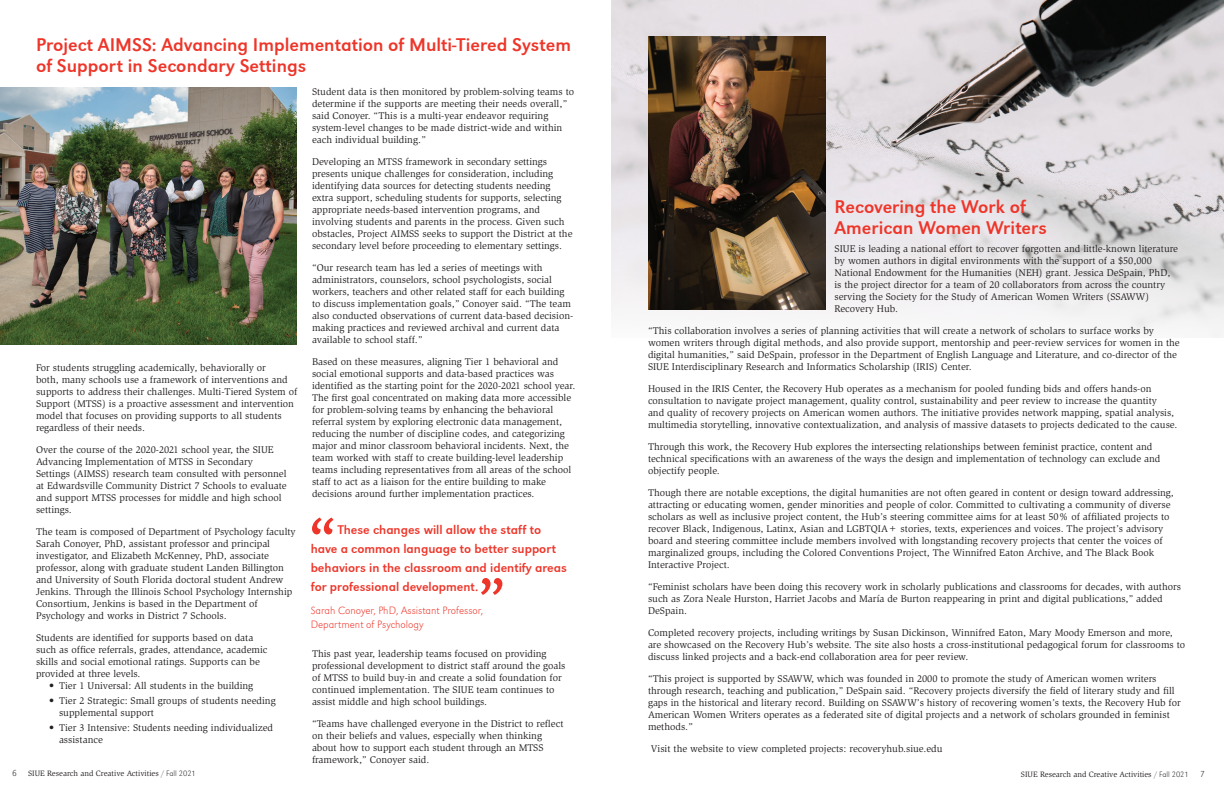
<style>
.page{position:relative;width:1224px;height:792px;background:#fff}
.page>*{position:absolute;margin:0;border:0;box-sizing:border-box;transform-origin:0 0}
.t1{font:19px/21px "URW Grotesk T";color:#ee3529}
.t2{font:13px/19px "URW Grotesk T";color:#ee3529}
.t3{font:11px/14px "URW Grotesk T Extr Ligh";color:#ee3529}
.t4{font:10px/12px "Slimbach";color:#231f20}
.t5{font:9px "URW Grotesk T Extr Ligh";color:#231f20}
.t6{font:8px "Slimbach";color:#231f20}
.s1{font-family:"URW Grotesk T Extr Ligh"}
</style>
<div class="page">
<img style="left:611px;top:0;width:613px;height:338px">
<img style="left:0;top:88px;width:297px;height:257px">
<img style="left:648px;top:36px;width:178px;height:274px">
<svg style="left:312px;top:518px;width:21px;height:16px"></svg>
<svg style="left:481px;top:578px;width:21px;height:17px"></svg>
<h1 class="t1" style="left:36px;top:34px;width:537px">Project AIMSS: Advancing Implementation of Multi-Tiered System of Support in Secondary Settings</h1>
<p class="t4" style="left:312px;top:85px;width:264px">Student data is then monitored by problem-solving teams to determine if the supports are meeting their needs overall,” said Conoyer. “This is a multi-year endeavor requiring system-level changes to be made district-wide and within each individual building.”</p>
<p class="t4" style="left:312px;top:155px;width:262px">Developing an MTSS framework in secondary settings presents unique challenges for consideration, including identifying data sources for detecting students needing extra support, scheduling students for supports, selecting appropriate needs-based intervention programs, and involving students and parents in the process. Given such obstacles, Project AIMSS seeks to support the District at the secondary level before proceeding to elementary settings.</p>
<p class="t4" style="left:312px;top:261px;width:263px">“Our research team has led a series of meetings with administrators, counselors, school psychologists, social workers, teachers and other related staff for each building to discuss implementation goals,” Conoyer said. “The team also conducted observations of current data-based decision&shy;making practices and reviewed archival and current data available to school staff.”</p>
<p class="t4" style="left:312px;top:355px;width:265px">Based on these measures, aligning Tier 1 behavioral and social emotional supports and data-based practices was identified as the starting point for the 2020-2021 school year.<br>The first goal concentrated on making data more accessible for problem-solving teams by enhancing the behavioral referral system by exploring electronic data management, reducing the number of discipline codes, and categorizing major and minor classroom behavioral incidents. Next, the team worked with staff to create building-level leadership teams including representatives from all areas of the school staff to act as a liaison for the entire building to make decisions around further implementation practices.</p>
<h2 class="t2" style="left:311px;top:520px;width:258px;text-indent:27px">These changes will allow the staff to have a common language to better support behaviors in the classroom and identify areas for professional development.</h2>
<p class="t3" style="left:311px;top:603px;width:174px">Sarah Conoyer, PhD, Assistant Professor,<br>Department of Psychology</p>
<p class="t4" style="left:312px;top:647px;width:255px">This past year, leadership teams focused on providing professional development to district staff around the goals of MTSS to build buy-in and create a solid foundation for continued implementation. The SIUE team continues to assist middle and high school buildings.</p>
<p class="t4" style="left:312px;top:717px;width:253px">“Teams have challenged everyone in the District to reflect on their beliefs and values, especially when thinking about how to support each student through an MTSS framework,” Conoyer said.</p>
<p class="t4" style="left:36px;top:362px;width:263px">For students struggling academically, behaviorally or<br>both, many schools use a framework of interventions and supports to address their challenges. Multi-Tiered System of Support (MTSS) is a proactive assessment and intervention model that focuses on providing supports to all students regardless of their needs.</p>
<p class="t4" style="left:36px;top:444px;width:252px">Over the course of the 2020-2021 school year, the SIUE Advancing Implementation of MTSS in Secondary Settings (AIMSS) research team consulted with personnel at Edwardsville Community District 7 Schools to evaluate and support MTSS processes for middle and high school settings.</p>
<p class="t4" style="left:36px;top:526px;width:261px">The team is composed of Department of Psychology faculty Sarah Conoyer, PhD, assistant professor and principal investigator, and Elizabeth McKenney, PhD, associate professor, along with graduate student Landen Billington and University of South Florida doctoral student Andrew Jenkins. Through the Illinois School Psychology Internship Consortium, Jenkins is based in the Department of Psychology and works in District 7 Schools.</p>
<p class="t4" style="left:36px;top:632px;width:233px">Students are identified for supports based on data such as office referrals, grades, attendance, academic skills and social emotional ratings. Supports can be provided at three levels.</p>
<p class="t4" style="left:49px;top:680px;width:206px">• Tier 1 Universal: All students in the building</p>
<p class="t4" style="left:59px;top:695px;width:218px;text-indent:-10px">• Tier 2 Strategic: Small groups of students needing supplemental support</p>
<p class="t4" style="left:59px;top:721px;width:216px;text-indent:-10px">• Tier 3 Intensive: Students needing individualized assistance</p>
<h1 class="t1" style="left:835px;top:196px;width:214px">Recovering the Work of<br>American Women Writers</h1>
<p class="t4" style="left:835px;top:243px;width:345px">SIUE is leading a national effort to recover forgotten and little-known literature by women authors in digital environments with the support of a $50,000<br>National Endowment for the Humanities (NEH) grant. Jessica DeSpain, PhD, is the project director for a team of 20 collaborators from across the country serving the Society for the Study of American Women Writers (SSAWW)<br>Recovery Hub.</p>
<p class="t4" style="left:648px;top:325px;width:533px">“This collaboration involves a series of planning activities that will create a network of scholars to surface works by women writers through digital methods, and also provide support, mentorship and peer-review services for women in the digital humanities,” said DeSpain, professor in the Department of English Language and Literature, and co-director of the SIUE Interdisciplinary Research and Informatics Scholarship (IRIS) Center.</p>
<p class="t4" style="left:648px;top:383px;width:531px">Housed in the IRIS Center, the Recovery Hub operates as a mechanism for pooled funding bids and offers hands-on consultation to navigate project management, quality control, sustainability and peer review to increase the quantity<br>and quality of recovery projects on American women authors. The initiative provides network mapping, spatial analysis, multimedia storytelling, innovative contextualization, and analysis of massive datasets to projects dedicated to the cause.</p>
<p class="t4" style="left:648px;top:441px;width:514px">Through this work, the Recovery Hub explores the intersecting relationships between feminist practice, content and technical specifications with an awareness of the ways the design and implementation of technology can exclude and objectify people.</p>
<p class="t4" style="left:648px;top:487px;width:527px">Though there are notable exceptions, the digital humanities are not often geared in content or design toward addressing, attracting or educating women, gender minorities and people of color. Committed to cultivating a community of diverse scholars as well as inclusive project content, the Hub’s steering committee aims for at least 50% of affiliated projects to recover Black, Indigenous, Latinx, Asian and LGBTQIA+ stories, texts, experiences and voices. The project’s advisory board and steering committee include members involved with longstanding recovery projects that center the voices of marginalized groups, including the Colored Conventions Project, The Winnifred Eaton Archive, and The Black Book Interactive Project.</p>
<p class="t4" style="left:648px;top:581px;width:534px">“Feminist scholars have been doing this recovery work in scholarly publications and classrooms for decades, with authors such as Zora Neale Hurston, Harriet Jacobs and María de Burton reappearing in print and digital publications,” added<br>DeSpain.</p>
<p class="t4" style="left:648px;top:627px;width:539px">Completed recovery projects, including writings by Susan Dickinson, Winnifred Eaton, Mary Moody Emerson and more, are showcased on the Recovery Hub’s website. The site also hosts a cross-institutional pedagogical forum for classrooms to discuss linked projects and a back-end collaboration area for peer review.</p>
<p class="t4" style="left:648px;top:673px;width:534px">“This project is supported by SSAWW, which was founded in 2000 to promote the study of American women writers through research, teaching and publication,” DeSpain said. “Recovery projects diversify the field of literary study and fill gaps in the historical and literary record. Building on SSAWW’s history of recovering women’s texts, the Recovery Hub for American Women Writers operates as a federated site of digital projects and a network of scholars grounded in feminist methods.”</p>
<p class="t4" style="left:651px;top:743px;width:293px">Visit the website to view completed projects: recoveryhub.siue.edu</p>
<p class="t5" style="left:12px;top:768px;width:6px">6</p>
<p class="t6" style="left:28px;top:769px;width:169px">SIUE Research and Creative Activities <span class="s1">/ Fall 2021</span></p>
<p class="t6" style="left:1021px;top:770px;width:169px">SIUE Research and Creative Activities <span class="s1">/ Fall 2021</span></p>
<p class="t5" style="left:1200px;top:769px;width:6px">7</p>
</div>
